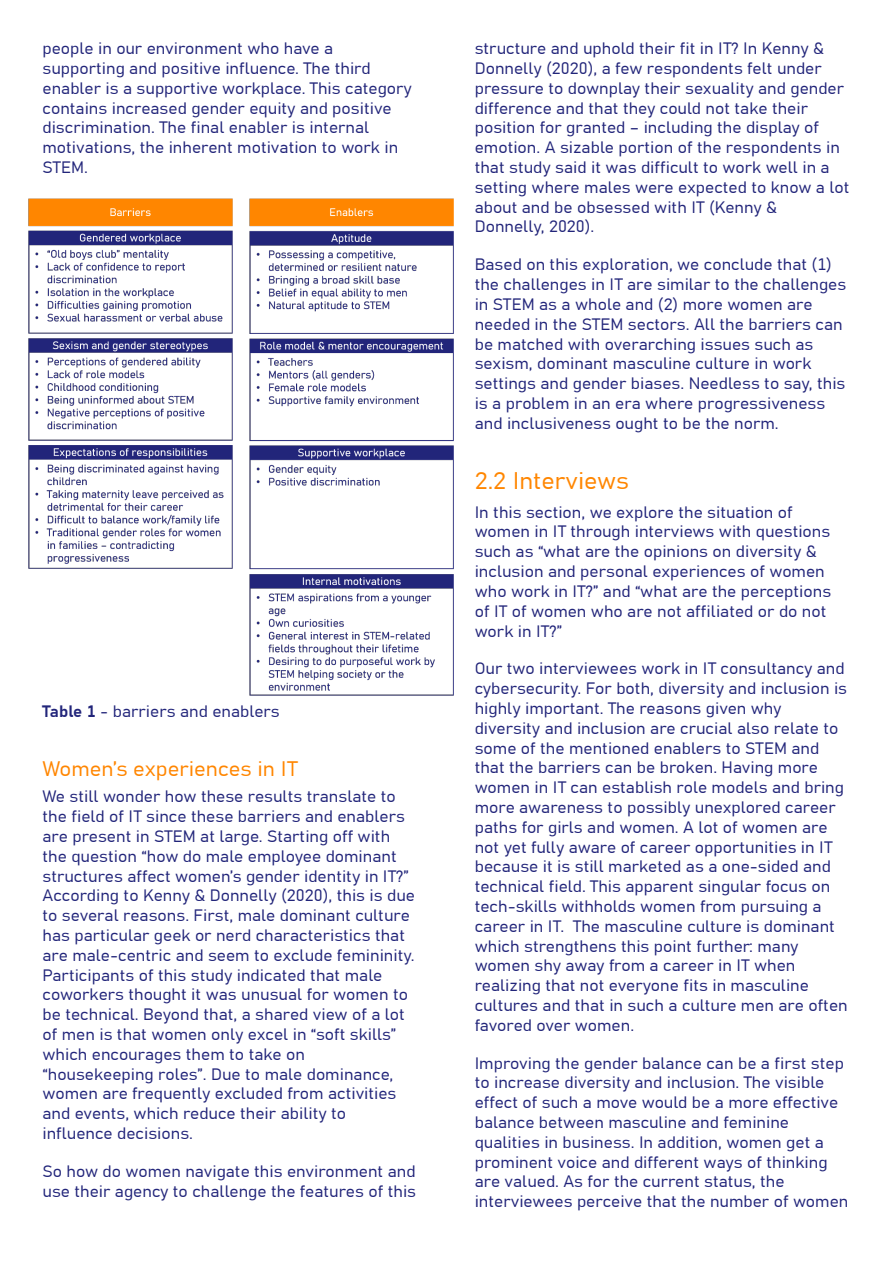
<style>
.page{position:relative;width:893px;height:1263px;background:#fff}
.page>*{position:absolute;margin:0;border:0;box-sizing:border-box;transform-origin:0 0}
.t1{font:24px "Grandview";color:#ff8600}
.t2{font:21px "Grandview";color:#ff8600}
.t3{font:16.5px/19.8px "Grandview";color:#22257a}
.s1{font-weight:700}
</style>
<div class="page">
<img style="left:28px;top:199px;width:426px;height:497px">
<p class="t3" style="left:43px;top:39px;width:371px">people in our environment who have a supporting and positive influence. The third enabler is a supportive workplace. This category contains increased gender equity and positive discrimination. The final enabler is internal motivations, the inherent motivation to work in STEM.</p>
<p class="t3" style="left:43px;top:702px;width:239px"><span class="s1">Table 1</span> - barriers and enablers</p>
<p class="t2" style="left:43px;top:760px;width:257px">Women’s experiences in IT</p>
<p class="t3" style="left:43px;top:787px;width:374px">We still wonder how these results translate to the field of IT since these barriers and enablers are present in STEM at large. Starting off with the question “how do male employee dominant structures affect women’s gender identity in IT?” According to Kenny &amp; Donnelly (2020), this is due to several reasons. First, male dominant culture has particular geek or nerd characteristics that are male-centric and seem to exclude femininity.<br>Participants of this study indicated that male coworkers thought it was unusual for women to be technical. Beyond that, a shared view of a lot of men is that women only excel in “soft skills” which encourages them to take on “housekeeping roles”. Due to male dominance, women are frequently excluded from activities and events, which reduce their ability to influence decisions.</p>
<p class="t3" style="left:43px;top:1162px;width:375px">So how do women navigate this environment and use their agency to challenge the features of this</p>
<p class="t3" style="left:475px;top:39px;width:376px">structure and uphold their fit in IT? In Kenny &amp; Donnelly (2020), a few respondents felt under pressure to downplay their sexuality and gender difference and that they could not take their position for granted – including the display of emotion. A sizable portion of the respondents in that study said it was difficult to work well in a setting where males were expected to know a lot about and be obsessed with IT (Kenny &amp; Donnelly, 2020).</p>
<p class="t3" style="left:475px;top:256px;width:373px">Based on this exploration, we conclude that (1) the challenges in IT are similar to the challenges in STEM as a whole and (2) more women are needed in the STEM sectors. All the barriers can be matched with overarching issues such as sexism, dominant masculine culture in work settings and gender biases. Needless to say, this is a problem in an era where progressiveness and inclusiveness ought to be the norm.</p>
<h1 class="t1" style="left:475px;top:470px;width:156px">2.2 Interviews</h1>
<p class="t3" style="left:475px;top:503px;width:358px">In this section, we explore the situation of women in IT through interviews with questions such as “what are the opinions on diversity &amp; inclusion and personal experiences of women who work in IT?” and “what are the perceptions of IT of women who are not affiliated or do not work in IT?”</p>
<p class="t3" style="left:475px;top:659px;width:374px">Our two interviewees work in IT consultancy and cybersecurity. For both, diversity and inclusion is highly important. The reasons given why diversity and inclusion are crucial also relate to some of the mentioned enablers to STEM and that the barriers can be broken. Having more women in IT can establish role models and bring more awareness to possibly unexplored career paths for girls and women. A lot of women are not yet fully aware of career opportunities in IT because it is still marketed as a one-sided and technical field. This apparent singular focus on tech-skills withholds women from pursuing a career in IT. The masculine culture is dominant which strengthens this point further: many women shy away from a career in IT when realizing that not everyone fits in masculine cultures and that in such a culture men are often favored over women.</p>
<p class="t3" style="left:475px;top:1054px;width:375px">Improving the gender balance can be a first step to increase diversity and inclusion. The visible effect of such a move would be a more effective balance between masculine and feminine qualities in business. In addition, women get a prominent voice and different ways of thinking are valued. As for the current status, the interviewees perceive that the number of women</p>
</div>
